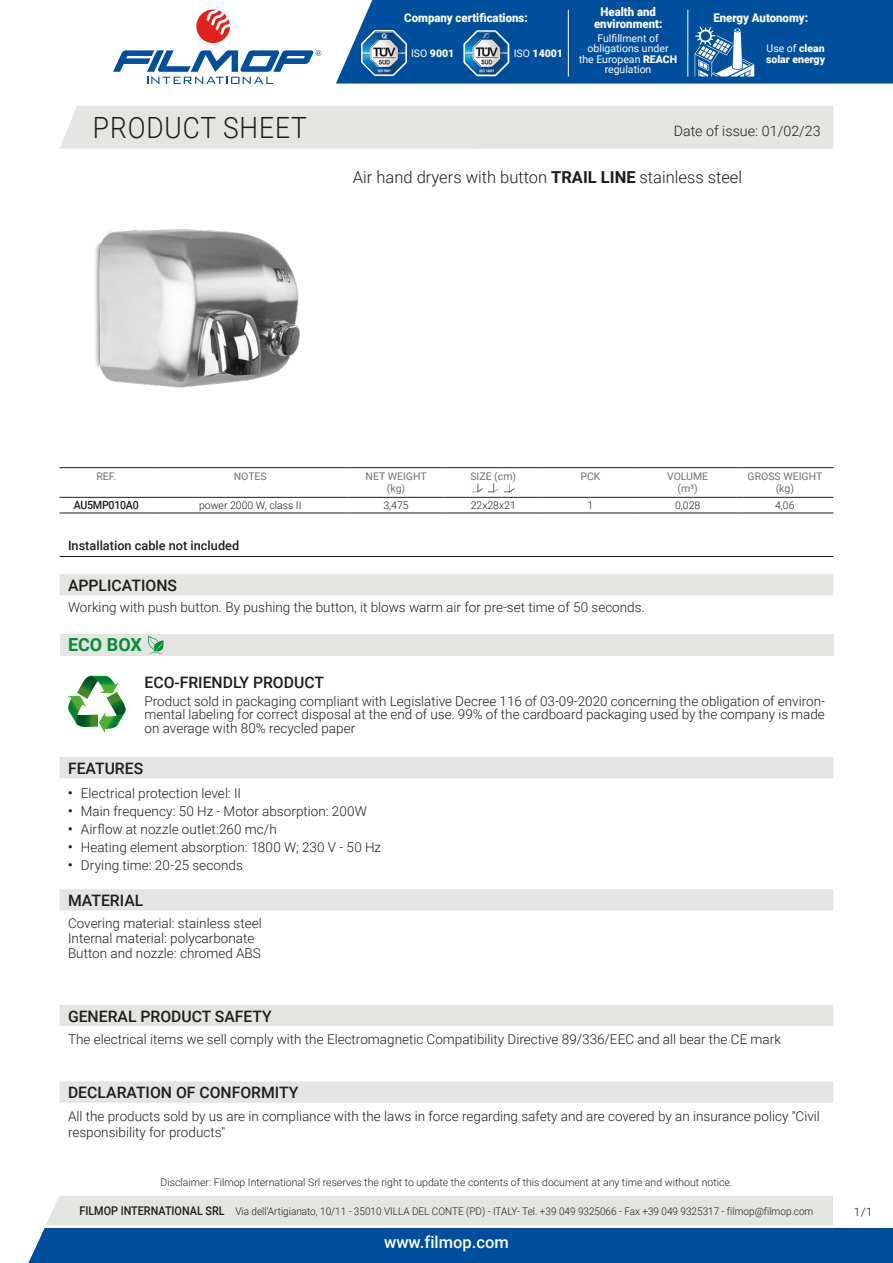
<style>
.page{position:relative;width:893px;height:1263px;background:#fff}
.page>*{position:absolute;margin:0;border:0;box-sizing:border-box;transform-origin:0 0}
.t1{font:300 29.25px "Roboto";letter-spacing:.035em;color:#1d1d1b;scale:.9 1}
.t2{font:700 18px "Roboto";color:#008e36}
.t3{font:300 16.5px "Roboto";color:#1d1d1b}
.t4{font:500 16.5px "Roboto";color:#fff}
.t5{font:500 15.75px "Roboto";color:#1d1d1b}
.t6{font:300 14.25px "Roboto";color:#1d1d1b}
.t7{font:300 13.5px/13.5px "Roboto";color:#1d1d1b}
.t8{font:500 12.75px "Roboto";color:#1d1d1b}
.t9{font:900 12px/12px "Roboto";color:#fff;text-align:center;scale:.95 1}
.t10{font:300 11.55px "Roboto";color:#1d1d1b;scale:1.11 1}
.t11{font:500 11.25px "Roboto";letter-spacing:-.025em;color:#1d1d1b;scale:.95 1}
.t12{font:300 10.5px "Roboto";color:#1d1d1b}
.t13{font:300 10.5px "Roboto";color:#1d1d1b;scale:.95 1}
.t14{font:10.5px/12px "Roboto";color:#70706f;text-align:center}
.t15{font:10.5px/10.5px "Roboto";color:#fff;text-align:center}
.t16{font:900 10.5px/10.5px "Roboto";color:#fff}
.s1{font-weight:400}
.s2{font-weight:900}
.s3{font-weight:700}
.s4{font-weight:500;font-size:12px}
</style>
<div class="page">
<svg style="left:28px;top:1196px;width:865px;height:67px;background:#6793bc"></svg>
<div style="left:60px;top:106px;width:773px;height:43px;background:#e4e4e3"></div>
<svg style="left:196px;top:10px;width:34px;height:34px"></svg>
<svg style="left:113px;top:50px;width:208px;height:34px"></svg>
<div style="left:336px;top:0;width:557px;height:84px;background:#004f9c"></div>
<svg style="left:462px;top:28px;width:49px;height:50px"></svg>
<img style="left:465px;top:32px;width:43px;height:43px">
<svg style="left:360px;top:28px;width:48px;height:49px"></svg>
<img style="left:362px;top:31px;width:44px;height:44px">
<hr style="left:568px;top:10px;width:1px;height:67px;background:#fff">
<hr style="left:688px;top:10px;width:1px;height:67px;background:#fff">
<svg style="left:695px;top:27px;width:59px;height:50px"></svg>
<img style="left:95px;top:229px;width:205px;height:159px">
<hr style="left:60px;top:467px;width:93px;height:1px;background:#1d1d1b">
<hr style="left:60px;top:497px;width:93px;height:1px;background:#1d1d1b">
<hr style="left:153px;top:467px;width:194px;height:1px;background:#1d1d1b">
<hr style="left:153px;top:497px;width:194px;height:1px;background:#1d1d1b">
<hr style="left:347px;top:467px;width:98px;height:1px;background:#1d1d1b">
<hr style="left:347px;top:497px;width:98px;height:1px;background:#1d1d1b">
<hr style="left:445px;top:467px;width:97px;height:1px;background:#1d1d1b">
<hr style="left:445px;top:497px;width:97px;height:1px;background:#1d1d1b">
<hr style="left:542px;top:467px;width:97px;height:1px;background:#1d1d1b">
<hr style="left:542px;top:497px;width:97px;height:1px;background:#1d1d1b">
<hr style="left:639px;top:467px;width:97px;height:1px;background:#1d1d1b">
<hr style="left:639px;top:497px;width:97px;height:1px;background:#1d1d1b">
<hr style="left:736px;top:467px;width:97px;height:1px;background:#1d1d1b">
<hr style="left:736px;top:497px;width:97px;height:1px;background:#1d1d1b">
<hr style="left:60px;top:513px;width:93px;height:1px;background:#1d1d1b">
<hr style="left:153px;top:513px;width:194px;height:1px;background:#1d1d1b">
<hr style="left:347px;top:513px;width:98px;height:1px;background:#1d1d1b">
<hr style="left:445px;top:513px;width:97px;height:1px;background:#1d1d1b">
<hr style="left:542px;top:513px;width:97px;height:1px;background:#1d1d1b">
<hr style="left:639px;top:513px;width:97px;height:1px;background:#1d1d1b">
<hr style="left:736px;top:513px;width:97px;height:1px;background:#1d1d1b">
<svg style="left:472px;top:483px;width:42px;height:10px"></svg>
<hr style="left:60px;top:556px;width:773px;height:1px;background:#1d1d1b">
<div style="left:60px;top:574px;width:773px;height:21px;background:#e4e4e3"></div>
<div style="left:60px;top:634px;width:773px;height:21px;background:#e4e4e3"></div>
<svg style="left:148px;top:635px;width:16px;height:19px"></svg>
<svg style="left:68px;top:675px;width:58px;height:58px"></svg>
<div style="left:60px;top:757px;width:773px;height:21px;background:#e4e4e3"></div>
<div style="left:60px;top:889px;width:773px;height:21px;background:#e4e4e3"></div>
<div style="left:60px;top:1005px;width:773px;height:21px;background:#e4e4e3"></div>
<div style="left:60px;top:1081px;width:773px;height:22px;background:#e4e4e3"></div>
<hr style="left:45px;top:1225px;width:848px;height:2px;background:#fff">
<div style="left:833px;top:1196px;width:60px;height:31px;background:#fff"></div>
<p class="t9" style="left:404px;top:11px;width:131px">Company certifications:</p>
<p class="t16" style="left:411px;top:48px;width:45px"><span class="s1">ISO</span> 9001</p>
<p class="t16" style="left:514px;top:48px;width:51px"><span class="s1">ISO</span> 14001</p>
<p class="t9" style="left:594px;top:5px;width:73px">Health and environment:</p>
<p class="t15" style="left:579px;top:32px;width:100px">Fulfillment of obligations under the European <span class="s2">REACH </span>regulation</p>
<p class="t9" style="left:713px;top:11px;width:101px">Energy Autonomy:</p>
<p class="t16" style="left:766px;top:43px;width:61px"><span class="s1">Use of</span> clean solar energy</p>
<h1 class="t1" style="left:93px;top:107px;width:239px">PRODUCT SHEET</h1>
<p class="t6" style="left:674px;top:121px;width:148px">Date of issue: 01/02/23</p>
<p class="t3" style="left:353px;top:165px;width:391px">Air hand dryers with button <span class="s3">TRAIL LINE</span> stainless steel</p>
<p class="t14" style="left:96px;top:470px;width:21px">REF.</p>
<p class="t14" style="left:234px;top:470px;width:35px">NOTES</p>
<p class="t14" style="left:366px;top:470px;width:63px">NET WEIGHT (kg)</p>
<p class="t14" style="left:470px;top:470px;width:47px">SIZE (cm)</p>
<p class="t14" style="left:580px;top:470px;width:22px">PCK</p>
<p class="t14" style="left:667px;top:470px;width:43px">VOLUME (m³)</p>
<p class="t14" style="left:748px;top:470px;width:76px">GROSS WEIGHT (kg)</p>
<p class="t11" style="left:74px;top:497px;width:70px">AU5MP010A0</p>
<p class="t12" style="left:199px;top:498px;width:104px">power 2000 W, class II</p>
<p class="t12" style="left:383px;top:498px;width:27px">3,475</p>
<p class="t12" style="left:471px;top:498px;width:47px">22x28x21</p>
<p class="t12" style="left:588px;top:498px;width:7px">1</p>
<p class="t12" style="left:675px;top:498px;width:27px">0,028</p>
<p class="t12" style="left:775px;top:498px;width:21px">4,06</p>
<p class="t8" style="left:68px;top:537px;width:173px">Installation cable not included</p>
<p class="t5" style="left:68px;top:574px;width:110px">APPLICATIONS</p>
<p class="t7" style="left:68px;top:600px;width:578px">Working with push button. By pushing the button, it blows warm air for pre-set time of 50 seconds.</p>
<h2 class="t2" style="left:68px;top:632px;width:75px">ECO BOX</h2>
<p class="t5" style="left:145px;top:671px;width:181px">ECO-FRIENDLY PRODUCT</p>
<p class="t7" style="left:145px;top:694px;width:682px;text-align:justify">Product sold in packaging compliant with Legislative Decree 116 of 03-09-2020 concerning the obligation of environ&shy;mental labeling for correct disposal at the end of use. 99% of the cardboard packaging used by the company is made on average with 80% recycled paper</p>
<p class="t5" style="left:68px;top:757px;width:77px">FEATURES</p>
<p class="t7" style="left:68px;top:786px;width:175px"><sup>•</sup> Electrical protection level: II</p>
<p class="t7" style="left:68px;top:804px;width:300px"><sup>•</sup> Main frequency: 50 Hz - Motor absorption: 200W</p>
<p class="t7" style="left:68px;top:822px;width:210px"><sup>•</sup> Airflow at nozzle outlet:260 mc/h</p>
<p class="t7" style="left:68px;top:840px;width:315px"><sup>•</sup> Heating element absorption: 1800 W; 230 V - 50 Hz</p>
<p class="t7" style="left:68px;top:858px;width:176px"><sup>•</sup> Drying time: 20-25 seconds</p>
<p class="t5" style="left:68px;top:889px;width:77px">MATERIAL</p>
<p class="t7" style="left:68px;top:915px;width:195px;line-height:15px">Covering material: stainless steel<br>Internal material: polycarbonate<br>Button and nozzle: chromed ABS</p>
<p class="t5" style="left:68px;top:1005px;width:205px">GENERAL PRODUCT SAFETY</p>
<p class="t7" style="left:68px;top:1032px;width:714px">The electrical items we sell comply with the Electromagnetic Compatibility Directive 89/336/EEC and all bear the CE mark</p>
<p class="t5" style="left:68px;top:1082px;width:232px">DECLARATION OF CONFORMITY</p>
<p class="t7" style="left:68px;top:1108px;width:753px;line-height:16.2px">All the products sold by us are in compliance with the laws in force regarding safety and are covered by an insurance policy "Civil responsibility for products"</p>
<p class="t12" style="left:160px;top:1175px;width:573px">Disclaimer: Filmop International Srl reserves the right to update the contents of this document at any time and without notice.</p>
<p class="t13" style="left:79px;top:1204px;width:774px"><span class="s4">FILMOP INTERNATIONAL SRL</span> Via dell’Artigianato, 10/11 - 35010 VILLA DEL CONTE (PD) - ITALY- Tel. +39 049 9325066 - Fax +39 049 9325317 - filmop@filmop.com</p>
<p class="t4" style="left:384px;top:1230px;width:126px">www.filmop.com</p>
<p class="t10" style="left:854px;top:1204px;width:19px">1/1</p>
</div>
